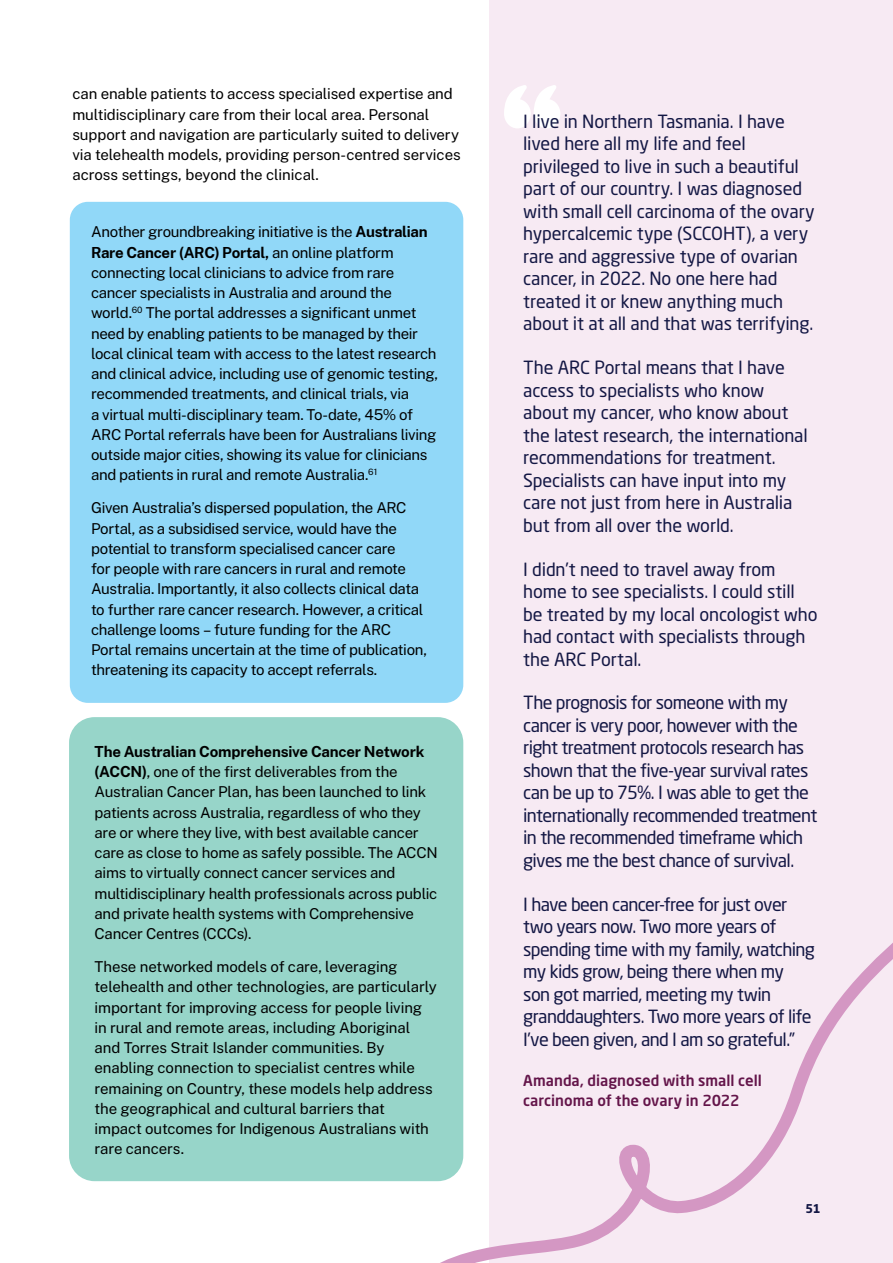
<style>
.page{position:relative;width:893px;height:1263px;background:#fff}
.page>*{position:absolute;margin:0;border:0;box-sizing:border-box;transform-origin:0 0}
.t1{font:18px/22.5px "Neo Sans TR";letter-spacing:-.015em;color:#131744}
.t2{font:18px/22.5px "Neo Sans TR";letter-spacing:-.035em;color:#131744}
.t3{font:15px/20.2px "Public Sans";letter-spacing:-.02em;color:#000}
.t4{font:15px/19.5px "Neo Sans Medium TR";color:#64154a}
.t5{font:700 12px "Neo Sans W1 G";color:#131744}
.s1{font-weight:700}
</style>
<div class="page">
<div style="left:489px;top:0;width:404px;height:902px;background:#f7eaf3"></div>
<svg style="left:504px;top:85px;width:56px;height:43px"></svg>
<svg style="left:370px;top:902px;width:523px;height:361px;background:#f5e7f1"></svg>
<div style="left:69px;top:717px;width:394px;height:464px;background:#97d5c9;border-radius:26px"></div>
<div style="left:70px;top:202px;width:393px;height:501px;background:#91d8f8;border-radius:18px"></div>
<p class="t3" style="left:72px;top:83px;width:390px">can enable patients to access specialised expertise and multidisciplinary care from their local area. Personal support and navigation are particularly suited to delivery via telehealth models, providing person-centred services across settings, beyond the clinical.</p>
<p class="t3" style="left:91px;top:221px;width:348px">Another groundbreaking initiative is the <span class="s1">Australian Rare Cancer (ARC) Portal,</span> an online platform connecting local clinicians to advice from rare cancer specialists in Australia and around the world.<sup>60</sup> The portal addresses a significant unmet need by enabling patients to be managed by their local clinical team with access to the latest research and clinical advice, including use of genomic testing, recommended treatments, and clinical trials, via<br>a virtual multi-disciplinary team. To-date, 45% of ARC Portal referrals have been for Australians living outside major cities, showing its value for clinicians and patients in rural and remote Australia.<sup>61</sup></p>
<p class="t3" style="left:91px;top:497px;width:337px">Given Australia’s dispersed population, the ARC Portal, as a subsidised service, would have the potential to transform specialised cancer care<br>for people with rare cancers in rural and remote Australia. Importantly, it also collects clinical data to further rare cancer research. However, a critical challenge looms – future funding for the ARC Portal remains uncertain at the time of publication, threatening its capacity to accept referrals.</p>
<p class="t3" style="left:95px;top:741px;width:345px"><span class="s1">The Australian Comprehensive Cancer Network (ACCN)</span>, one of the first deliverables from the Australian Cancer Plan, has been launched to link patients across Australia, regardless of who they are or where they live, with best available cancer care as close to home as safely possible. The ACCN aims to virtually connect cancer services and multidisciplinary health professionals across public and private health systems with Comprehensive Cancer Centres (CCCs).</p>
<p class="t3" style="left:95px;top:956px;width:344px">These networked models of care, leveraging telehealth and other technologies, are particularly important for improving access for people living in rural and remote areas, including Aboriginal and Torres Strait Islander communities. By enabling connection to specialist centres while remaining on Country, these models help address the geographical and cultural barriers that<br>impact outcomes for Indigenous Australians with rare cancers.</p>
<p class="t1" style="left:523px;top:110px;width:293px">I live in Northern Tasmania. I have lived here all my life and feel privileged to live in such a beautiful part of our country. I was diagnosed with small cell carcinoma of the ovary hypercalcemic type (SCCOHT), a very rare and aggressive type of ovarian cancer, in 2022. No one here had treated it or knew anything much about it at all and that was terrifying.</p>
<p class="t1" style="left:523px;top:356px;width:286px">The ARC Portal means that I have access to specialists who know about my cancer, who know about the latest research, the international recommendations for treatment.<br>Specialists can have input into my care not just from here in Australia but from all over the world.</p>
<p class="t1" style="left:523px;top:557px;width:296px">I didn’t need to travel away from home to see specialists. I could still be treated by my local oncologist who had contact with specialists through the ARC Portal.</p>
<p class="t2" style="left:523px;top:691px;width:296px">The prognosis for someone with my cancer is very poor, however with the right treatment protocols research has shown that the five-year survival rates can be up to 75%. I was able to get the internationally recommended treatment in the recommended timeframe which gives me the best chance of survival.</p>
<p class="t2" style="left:523px;top:892px;width:293px">I have been cancer-free for just over two years now. Two more years of spending time with my family, watching my kids grow, being there when my son got married, meeting my twin granddaughters. Two more years of life I’ve been given, and I am so grateful.”</p>
<p class="t4" style="left:523px;top:1071px;width:240px">Amanda, diagnosed with small cell carcinoma of the ovary in 2022</p>
<p class="t5" style="left:805px;top:1200px;width:17px">51</p>
</div>
